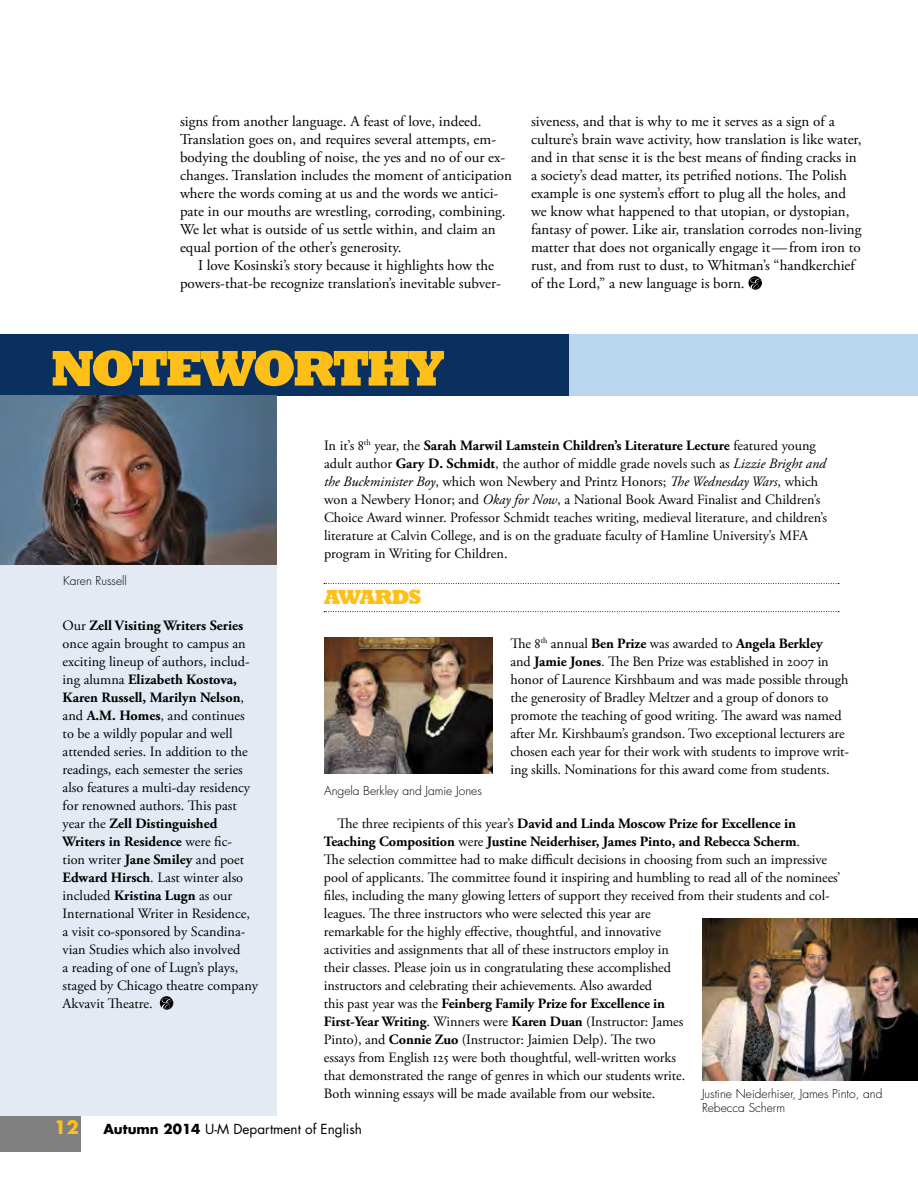
<style>
.page{position:relative;width:918px;height:1188px;background:#fff}
.page>*{position:absolute;margin:0;border:0;box-sizing:border-box;transform-origin:0 0}
.t1{font:800 51px "Rockwell";letter-spacing:-.075em;color:#fec018}
.t2{font:800 21px "Rockwell";letter-spacing:-.065em;color:#fec018}
.t3{font:700 18px "Futura";color:#fec018}
.t4{font:15px/18px "Adobe Garamond Pro";color:#000}
.t5{font:14.25px/18px "Adobe Garamond Pro";letter-spacing:-.005em;color:#000}
.t6{font:13.5px "Futura";color:#000}
.t7{font:300 12px/14.4px "Futura";color:#000}
.s1{font-weight:700}
.s2{font-style:italic}
</style>
<div class="page">
<div style="left:0;top:335px;width:918px;height:61px;background:#bad5ee"></div>
<div style="left:0;top:335px;width:568px;height:61px;background:#09305f"></div>
<img style="left:0;top:396px;width:276px;height:169px">
<div style="left:0;top:1116px;width:81px;height:36px;background:#808081"></div>
<div style="left:0;top:565px;width:276px;height:551px;background:#e4eaf3"></div>
<svg style="left:748px;top:276px;width:14px;height:14px"></svg>
<svg style="left:750px;top:278px;width:12px;height:12px"></svg>
<img style="left:324px;top:637px;width:168px;height:137px">
<svg style="left:324px;top:583px;width:515px;height:1px"></svg>
<svg style="left:324px;top:611px;width:515px;height:1px"></svg>
<svg style="left:160px;top:996px;width:13px;height:14px"></svg>
<svg style="left:162px;top:998px;width:11px;height:12px"></svg>
<img style="left:702px;top:919px;width:216px;height:162px">
<p class="t4" style="left:180px;top:113px;width:334px">signs from another language. A feast of love, indeed.<br>Translation goes on, and requires several attempts, em&shy;bodying the doubling of noise, the yes and no of our ex&shy;changes. Translation includes the moment of anticipation where the words coming at us and the words we antici&shy;pate in our mouths are wrestling, corroding, combining.<br>We let what is outside of us settle within, and claim an equal portion of the other’s generosity.</p>
<p class="t4" style="left:180px;top:257px;width:323px;text-indent:18px">I love Kosinski’s story because it highlights how the powers-that-be recognize translation’s inevitable subver-</p>
<p class="t4" style="left:531px;top:113px;width:332px">siveness, and that is why to me it serves as a sign of a culture’s brain wave activity, how translation is like water, and in that sense it is the best means of finding cracks in a society’s dead matter, its petrified notions. The Polish example is one system’s effort to plug all the holes, and we know what happened to that utopian, or dystopian, fantasy of power. Like air, translation corrodes non-living matter that does not organically engage it—from iron to rust, and from rust to dust, to Whitman’s “handkerchief of the Lord,” a new language is born.</p>
<h1 class="t1" style="left:51px;top:339px;width:395px">NOTEWORTHY</h1>
<p class="t7" style="left:63px;top:573px;width:66px">Karen Russell</p>
<p class="t5" style="left:63px;top:617px;width:197px">Our <span class="s1">Zell Visiting Writers Series </span>once again brought to campus an exciting lineup of authors, includ&shy;ing alumna <span class="s1">Elizabeth Kostova,<br>Karen Russell, Marilyn Nelson</span>, and <span class="s1">A.M. Homes</span>, and continues to be a wildly popular and well attended series. In addition to the readings, each semester the series also features a multi-day residency for renowned authors. This past year the <span class="s1">Zell Distinguished<br>Writers in Residence</span> were fic-<br>tion writer <span class="s1">Jane Smiley</span> and poet<br><span class="s1">Edward Hirsch</span>. Last winter also included <span class="s1">Kristina Lugn</span> as our<br>International Writer in Residence, a visit co-sponsored by Scandina&shy;vian Studies which also involved<br>a reading of one of Lugn’s plays, staged by Chicago theatre company<br>Akvavit Theatre.</p>
<p class="t5" style="left:324px;top:437px;width:504px">In it’s 8<sup>th</sup> year, the <span class="s1">Sarah Marwil Lamstein Children’s Literature Lecture</span> featured young adult author <span class="s1">Gary D. Schmidt</span>, the author of middle grade novels such as <span class="s2">Lizzie Bright and the Buckminister Boy</span>, which won Newbery and Printz Honors; <span class="s2">The Wednesday Wars</span>, which won a Newbery Honor; and <span class="s2">Okay for Now</span>, a National Book Award Finalist and Children’s Choice Award winner. Professor Schmidt teaches writing, medieval literature, and children’s literature at Calvin College, and is on the graduate faculty of Hamline University’s MFA program in Writing for Children.</p>
<h2 class="t2" style="left:324px;top:585px;width:99px">AWARDS</h2>
<p class="t5" style="left:510px;top:635px;width:340px">The 8<sup>th</sup> annual <span class="s1">Ben Prize</span> was awarded to <span class="s1">Angela Berkley<br></span>and <span class="s1">Jamie Jones</span>. The Ben Prize was established in 2007 in honor of Laurence Kirshbaum and was made possible through the generosity of Bradley Meltzer and a group of donors to promote the teaching of good writing. The award was named after Mr. Kirshbaum’s grandson. Two exceptional lecturers are chosen each year for their work with students to improve writ&shy;ing skills. Nominations for this award come from students.</p>
<p class="t5" style="left:324px;top:815px;width:518px;text-indent:14px">The three recipients of this year’s <span class="s1">David and Linda Moscow Prize for Excellence in Teaching Composition</span> were <span class="s1">Justine Neiderhiser, James Pinto, and Rebecca Scherm</span>.<br>The selection committee had to make difficult decisions in choosing from such an impressive pool of applicants. The committee found it inspiring and humbling to read all of the nominees’ files, including the many glowing letters of support they received from their students and col&shy;leagues. The three instructors who were selected this year are<br>remarkable for the highly effective, thoughtful, and innovative<br>activities and assignments that all of these instructors employ in<br>their classes. Please join us in congratulating these accomplished<br>instructors and celebrating their achievements. Also awarded<br>this past year was the <span class="s1">Feinberg Family Prize for Excellence in<br>First-Year Writing</span>. Winners were <span class="s1">Karen Duan</span> (Instructor: James<br>Pinto), and <span class="s1">Connie Zuo</span> (Instructor: Jaimien Delp). The two<br>essays from English 125 were both thoughtful, well‐written works<br>that demonstrated the range of genres in which our students write.<br>Both winning essays will be made available from our website.</p>
<p class="t7" style="left:324px;top:784px;width:159px">Angela Berkley and Jamie Jones</p>
<p class="t7" style="left:702px;top:1086px;width:182px">Justine Neiderhiser, James Pinto, and<br>Rebecca Scherm</p>
<p class="t3" style="left:54px;top:1115px;width:26px">12</p>
<p class="t6" style="left:103px;top:1120px;width:260px"><span class="s1">Autumn 2014</span> U‑M Department of English</p>
</div>
